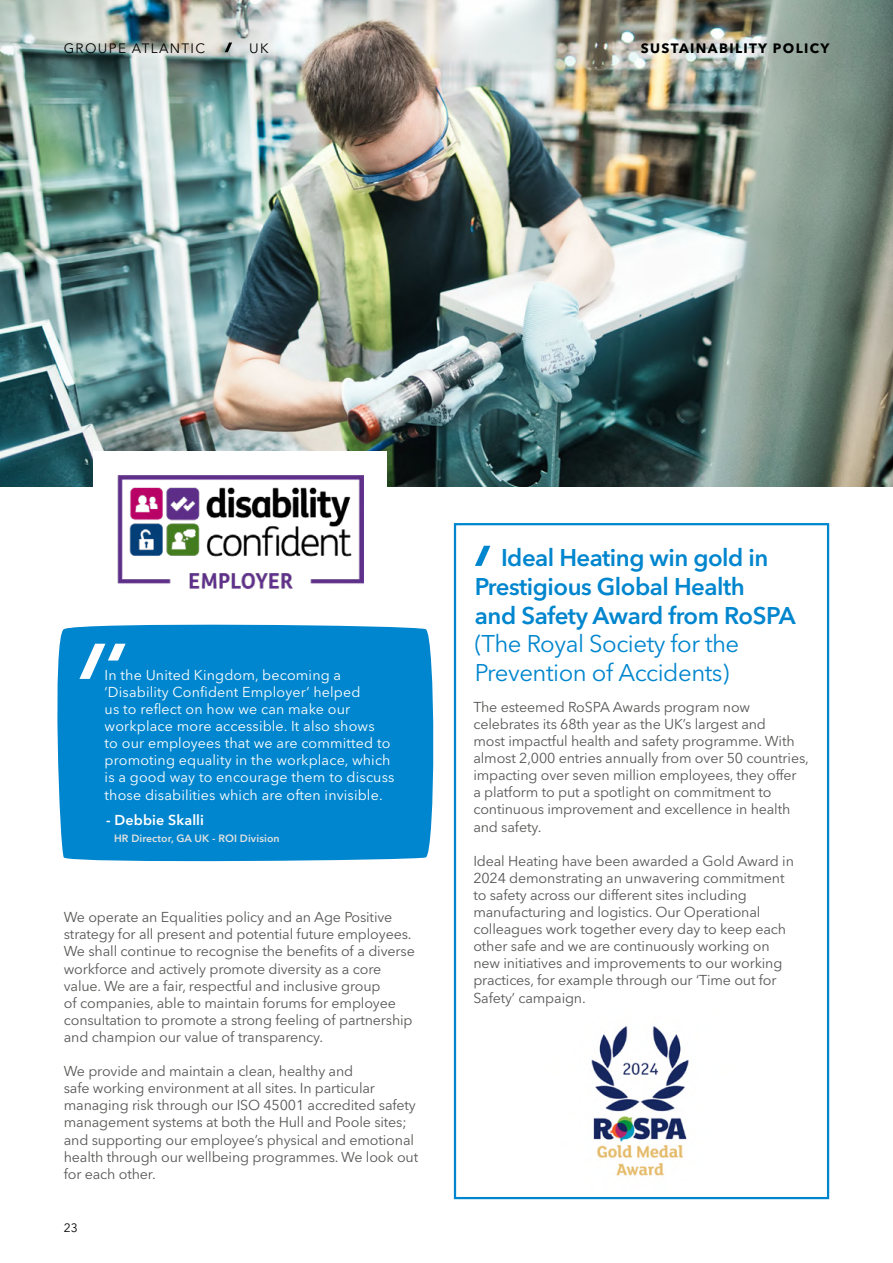
<style>
.page{position:relative;width:893px;height:1263px;background:#fff}
.page>*{position:absolute;margin:0;border:0;box-sizing:border-box;transform-origin:0 0}
.t1{font:600 24px/28.8px "Avenir Next LT Pro";letter-spacing:-.02em;color:#0086ce}
.t2{font:24px/28.8px "Avenir Next LT Pro";letter-spacing:-.02em;color:#0086ce}
.t3{font:14.25px/17.1px "Avenir Next LT Pro";letter-spacing:-.01em;color:#575756}
.t4{font:14.25px/17.1px "Avenir Next LT Pro";letter-spacing:.01em;color:#fff}
.t5{font:600 14.25px "Avenir Next LT Pro";letter-spacing:.01em;color:#fff}
.t6{font:700 13.5px "Avenir Next LT Pro";letter-spacing:.1em;color:#000}
.t7{font:13.5px "Avenir Next LT Pro";letter-spacing:.1em;color:#000}
.t8{font:12px "Avenir Next LT Pro";color:#000}
.t9{font:600 10.5px "Avenir Next LT Pro";letter-spacing:.01em;color:#e1e1e1}
</style>
<div class="page">
<img style="left:591px;top:1026px;width:98px;height:150px">
<svg style="left:475px;top:546px;width:15px;height:20px"></svg>
<div style="left:454px;top:523px;width:375px;height:676px;border:2px solid #0086ce"></div>
<img style="left:0;top:0;width:893px;height:487px">
<div style="left:94px;top:451px;width:293px;height:149px;background:#fff"></div>
<img style="left:117px;top:476px;width:247px;height:113px">
<div style="left:57px;top:624px;width:377px;height:238px;background:#0086ce"></div>
<svg style="left:79px;top:644px;width:47px;height:35px"></svg>
<svg style="left:225px;top:43px;width:7px;height:9px"></svg>
<p class="t7" style="left:64px;top:40px;width:143px">GROUPE ATLANTIC</p>
<p class="t7" style="left:249px;top:40px;width:21px">UK</p>
<p class="t6" style="left:641px;top:40px;width:190px">SUSTAINABILITY POLICY</p>
<p class="t4" style="left:105px;top:666px;width:291px">In the United Kingdom, becoming a ‘Disability Confident Employer’ helped<br>us to reflect on how we can make our workplace more accessible. It also shows<br>to our employees that we are committed to promoting equality in the workplace, which is a good way to encourage them to discuss those disabilities which are often invisible.</p>
<p class="t5" style="left:106px;top:811px;width:99px">- Debbie Skalli</p>
<p class="t9" style="left:114px;top:832px;width:167px">HR Director, GA UK - ROI Division</p>
<p class="t3" style="left:64px;top:909px;width:353px">We operate an Equalities policy and an Age Positive strategy for all present and potential future employees.<br>We shall continue to recognise the benefits of a diverse workforce and actively promote diversity as a core value. We are a fair, respectful and inclusive group<br>of companies, able to maintain forums for employee consultation to promote a strong feeling of partnership and champion our value of transparency.</p>
<p class="t3" style="left:64px;top:1062px;width:356px">We provide and maintain a clean, healthy and<br>safe working environment at all sites. In particular managing risk through our ISO 45001 accredited safety management systems at both the Hull and Poole sites; and supporting our employee’s physical and emotional health through our wellbeing programmes. We look out for each other.</p>
<p class="t8" style="left:64px;top:1220px;width:15px">23</p>
<h1 class="t1" style="left:475px;top:543px;width:322px;text-indent:26px">Ideal Heating win gold in<br>Prestigious Global Health<br>and Safety Award from RoSPA</h1>
<h1 class="t2" style="left:475px;top:629px;width:266px">(The Royal Society for the<br>Prevention of Accidents)</h1>
<p class="t3" style="left:473px;top:698px;width:337px">The esteemed RoSPA Awards program now celebrates its 68th year as the UK’s largest and<br>most impactful health and safety programme. With almost 2,000 entries annually from over 50 countries, impacting over seven million employees, they offer<br>a platform to put a spotlight on commitment to continuous improvement and excellence in health and safety.</p>
<p class="t3" style="left:473px;top:852px;width:322px">Ideal Heating have been awarded a Gold Award in 2024 demonstrating an unwavering commitment to safety across our different sites including manufacturing and logistics. Our Operational colleagues work together every day to keep each other safe and we are continuously working on new initiatives and improvements to our working practices, for example through our ‘Time out for Safety’ campaign.</p>
</div>
